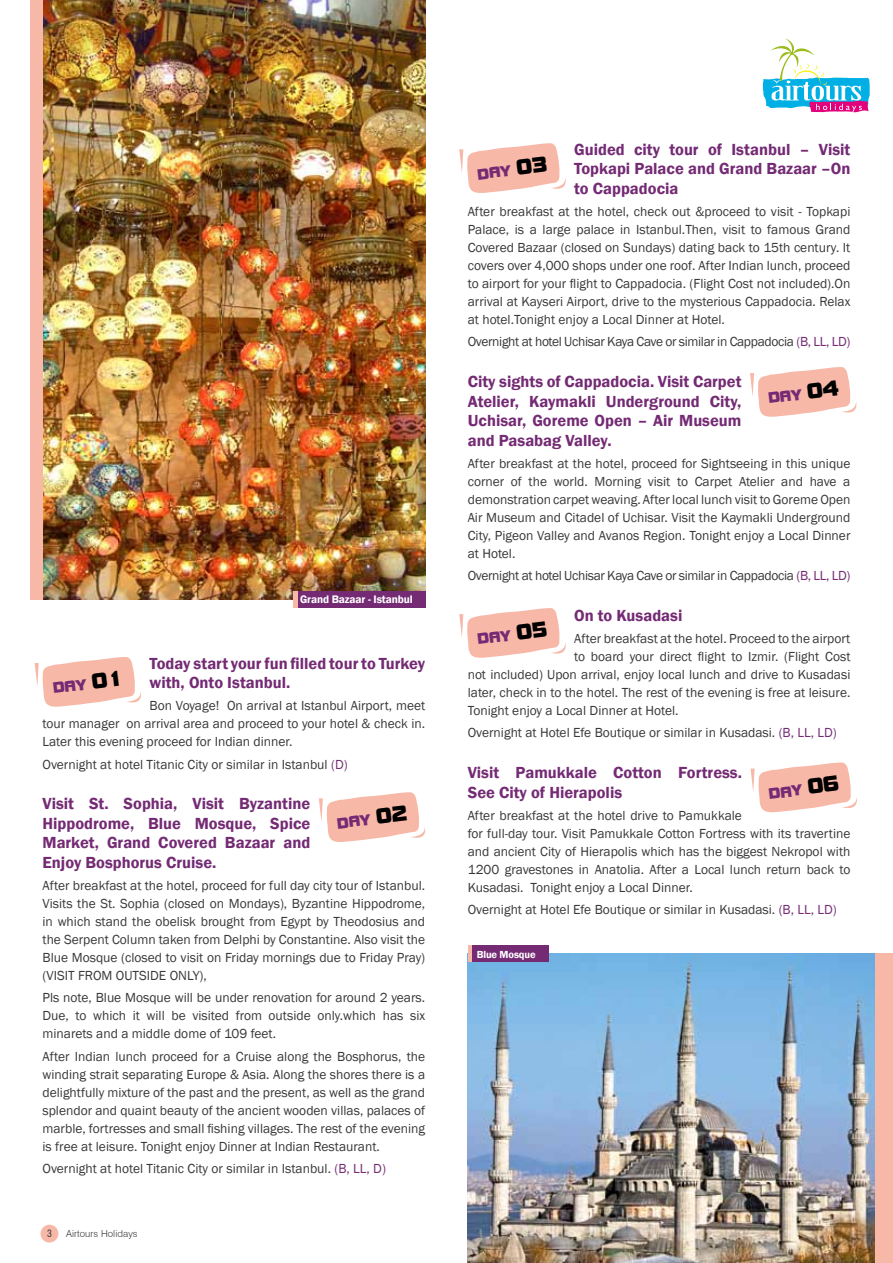
<style>
.page{position:relative;width:893px;height:1263px;background:#fff}
.page>*{position:absolute;margin:0;border:0;box-sizing:border-box;transform-origin:0 0}
.t1{font:600 16.5px/19.5px "Franklin Gothic";color:#742b74;text-align:justify}
.t2{font:14.1px "Bolt Bold IT Cby BT";color:#742b74}
.t3{font:13.5px/18px "Franklin Gothic";color:#383838;text-align:justify}
.t4{font:13.5px "Franklin Gothic";letter-spacing:-.025em;color:#383838}
.t5{font:600 11.25px "Franklin Gothic";letter-spacing:-.01em;color:#fff}
.t6{font:600 10.5px "Franklin Gothic";letter-spacing:-.01em;color:#fff}
.t7{font:condensed 9.75px "Swiss 721 BT";color:#383838}
.t8{font:300 9.6px "Swiss 721 BT";letter-spacing:.01em;color:#383838}
.s1{color:#742b74}
.s2{font-size:20.1px;color:#000}
</style>
<div class="page">
<div style="left:41px;top:1225px;width:17px;height:17px;background:#f7b8a8;border-radius:50%"></div>
<img style="left:43px;top:0;width:383px;height:600px">
<div style="left:298px;top:591px;width:128px;height:17px;background:#742b74"></div>
<hr style="left:294px;top:591px;width:4px;height:17px;background:#f7b8a8">
<svg style="left:35px;top:657px;width:106px;height:50px"></svg>
<svg style="left:319px;top:792px;width:107px;height:50px"></svg>
<svg style="left:459px;top:143px;width:107px;height:50px"></svg>
<img style="left:468px;top:954px;width:408px;height:309px">
<div style="left:472px;top:946px;width:77px;height:16px;background:#742b74"></div>
<hr style="left:468px;top:946px;width:4px;height:16px;background:#f7b8a8">
<div style="left:30px;top:0;width:13px;height:600px;background:#f7b8a8"></div>
<div style="left:876px;top:954px;width:17px;height:309px;background:#f7b8a8"></div>
<svg style="left:750px;top:367px;width:107px;height:50px"></svg>
<svg style="left:459px;top:608px;width:107px;height:50px"></svg>
<svg style="left:750px;top:762px;width:107px;height:50px"></svg>
<svg style="left:763px;top:39px;width:107px;height:73px"></svg>
<p class="t5" style="left:300px;top:592px;width:114px">Grand Bazaar - Istanbul</p>
<p class="t1" style="left:150px;top:653px;width:277px">Today start your fun filled tour to Turkey with, Onto Istanbul.</p>
<p class="t3" style="left:43px;top:697px;width:384px;text-indent:107px">Bon Voyage! On arrival at Istanbul Airport, meet tour manager on arrival area and proceed to your hotel &amp; check in.<br>Later this evening proceed for Indian dinner.</p>
<p class="t3" style="left:43px;top:755px;width:307px">Overnight at hotel Titanic City or similar in Istanbul <span class="s1">(D)</span></p>
<p class="t1" style="left:43px;top:794px;width:269px">Visit St. Sophia, Visit Byzantine Hippodrome, Blue Mosque, Spice Market, Grand Covered Bazaar and Enjoy Bosphorus Cruise.</p>
<p class="t3" style="left:43px;top:877px;width:384px">After breakfast at the hotel, proceed for full day city tour of Istanbul.<br>Visits the St. Sophia (closed on Mondays), Byzantine Hippodrome, in which stand the obelisk brought from Egypt by Theodosius and the Serpent Column taken from Delphi by Constantine. Also visit the Blue Mosque (closed to visit on Friday mornings due to Friday Pray) (VISIT FROM OUTSIDE ONLY),</p>
<p class="t3" style="left:43px;top:989px;width:384px">Pls note, Blue Mosque will be under renovation for around 2 years.<br>Due, to which it will be visited from outside only.which has six minarets and a middle dome of 109 feet.</p>
<p class="t3" style="left:43px;top:1047px;width:384px">After Indian lunch proceed for a Cruise along the Bosphorus, the winding strait separating Europe &amp; Asia. Along the shores there is a delightfully mixture of the past and the present, as well as the grand splendor and quaint beauty of the ancient wooden villas, palaces of marble, fortresses and small fishing villages. The rest of the evening is free at leisure. Tonight enjoy Dinner at Indian Restaurant.</p>
<p class="t3" style="left:43px;top:1159px;width:345px">Overnight at hotel Titanic City or similar in Istanbul. <span class="s1">(B, LL, D)</span></p>
<p class="t2" style="left:52px;top:680px;width:72px;rotate:-7deg">DAY <span class="s2">01</span></p>
<p class="t2" style="left:336px;top:816px;width:72px;rotate:-7deg">DAY <span class="s2">02</span></p>
<p class="t7" style="left:47px;top:1228px;width:6px">3</p>
<p class="t8" style="left:66px;top:1227px;width:73px">Airtours Holidays</p>
<p class="t1" style="left:574px;top:140px;width:278px">Guided city tour of Istanbul – Visit Topkapi Palace and Grand Bazaar –On to Cappadocia</p>
<p class="t3" style="left:468px;top:203px;width:384px">After breakfast at the hotel, check out &amp;proceed to visit - Topkapi Palace, is a large palace in Istanbul.Then, visit to famous Grand Covered Bazaar (closed on Sundays) dating back to 15th century. It covers over 4,000 shops under one roof. After Indian lunch, proceed to airport for your flight to Cappadocia. (Flight Cost not included).On arrival at Kayseri Airport, drive to the mysterious Cappadocia. Relax at hotel.Tonight enjoy a Local Dinner at Hotel.</p>
<p class="t4" style="left:468px;top:333px;width:384px">Overnight at hotel Uchisar Kaya Cave or similar in Cappadocia <span class="s1">(B, LL, LD)</span></p>
<p class="t1" style="left:468px;top:372px;width:275px">City sights of Cappadocia. Visit Carpet Atelier, Kaymakli Underground City, Uchisar, Goreme Open – Air Museum and Pasabag Valley.</p>
<p class="t3" style="left:468px;top:455px;width:384px">After breakfast at the hotel, proceed for Sightseeing in this unique corner of the world. Morning visit to Carpet Atelier and have a demonstration carpet weaving. After local lunch visit to Goreme Open Air Museum and Citadel of Uchisar. Visit the Kaymakli Underground City, Pigeon Valley and Avanos Region. Tonight enjoy a Local Dinner at Hotel.</p>
<p class="t4" style="left:468px;top:567px;width:384px">Overnight at hotel Uchisar Kaya Cave or similar in Cappadocia <span class="s1">(B, LL, LD)</span></p>
<p class="t1" style="left:574px;top:606px;width:110px">On to Kusadasi</p>
<p class="t3" style="left:574px;top:630px;width:278px">After breakfast at the hotel. Proceed to the airport</p>
<p class="t3" style="left:574px;top:648px;width:278px">to board your direct flight to Izmir. (Flight Cost</p>
<p class="t3" style="left:468px;top:666px;width:384px">not included) Upon arrival, enjoy local lunch and drive to Kusadasi</p>
<p class="t3" style="left:468px;top:684px;width:384px">later, check in to the hotel. The rest of the evening is free at leisure.</p>
<p class="t3" style="left:468px;top:702px;width:212px">Tonight enjoy a Local Dinner at Hotel.</p>
<p class="t3" style="left:468px;top:724px;width:371px">Overnight at Hotel Efe Boutique or similar in Kusadasi. <span class="s1">(B, LL, LD)</span></p>
<p class="t1" style="left:468px;top:763px;width:276px">Visit Pamukkale Cotton Fortress.<br>See City of Hierapolis</p>
<p class="t3" style="left:468px;top:807px;width:384px;text-align:left">After breakfast at the hotel drive to Pamukkale<br>for full-day tour. Visit Pamukkale Cotton Fortress with its travertine and ancient City of Hierapolis which has the biggest Nekropol with 1200 gravestones in Anatolia. After a Local lunch return back to Kusadasi. Tonight enjoy a Local Dinner.</p>
<p class="t3" style="left:468px;top:901px;width:371px">Overnight at Hotel Efe Boutique or similar in Kusadasi. <span class="s1">(B, LL, LD)</span></p>
<p class="t2" style="left:477px;top:167px;width:72px;rotate:-7deg">DAY <span class="s2">03</span></p>
<p class="t2" style="left:767px;top:390px;width:72px;rotate:-7deg">DAY <span class="s2">04</span></p>
<p class="t2" style="left:477px;top:631px;width:72px;rotate:-7deg">DAY <span class="s2">05</span></p>
<p class="t2" style="left:768px;top:786px;width:72px;rotate:-7deg">DAY <span class="s2">06</span></p>
<p class="t6" style="left:477px;top:947px;width:61px">Blue Mosque</p>
</div>
